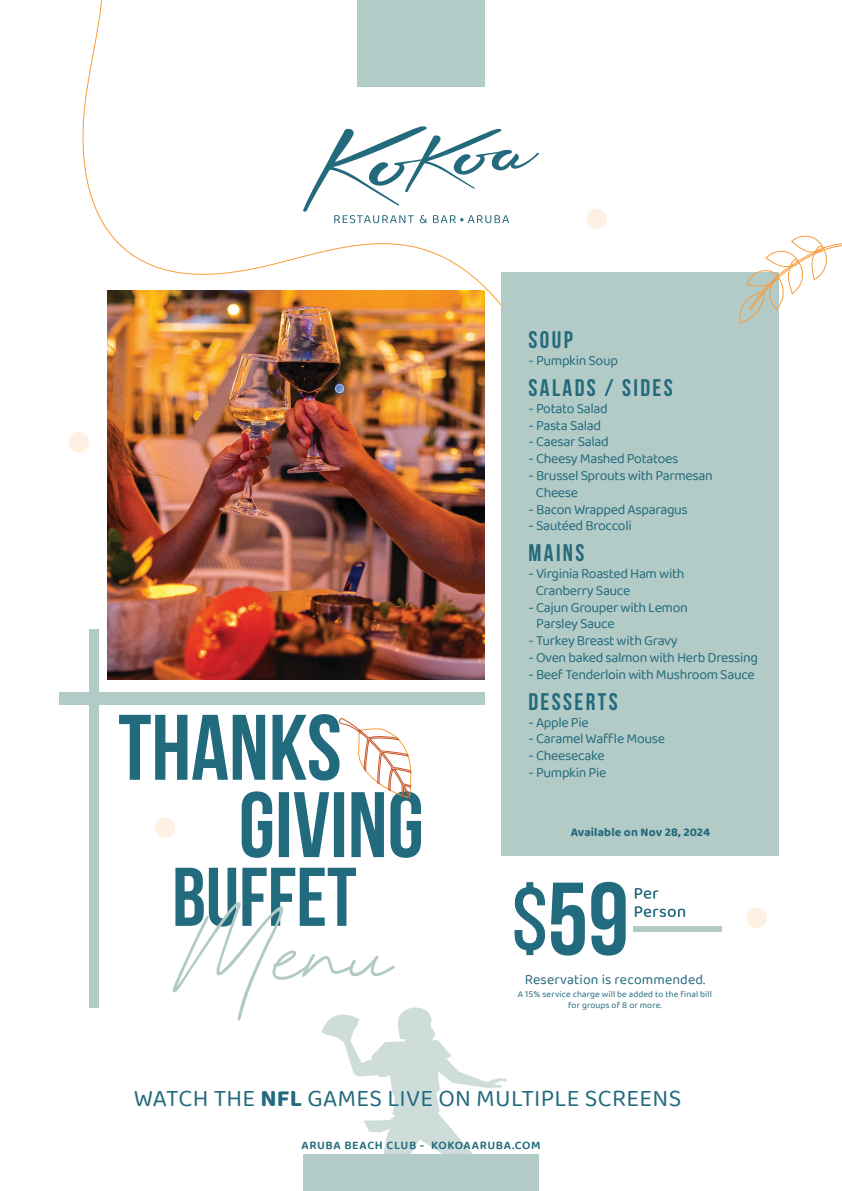
<style>
.page{position:relative;width:842px;height:1191px;background:#fff}
.page>*{position:absolute;margin:0;border:0;box-sizing:border-box;transform-origin:0 0}
.t1{font:700 103px "Bebas Neue";color:#226a7d}
.t2{font:24px "Baloo 2";letter-spacing:.01em;color:#226a7d}
.t3{font:700 24px "Bebas Neue";letter-spacing:.1em;color:#236a7c}
.t4{font:14px/16.8px "Baloo 2";letter-spacing:-.025em;color:#226a7d}
.t5{font:14px "Baloo 2";letter-spacing:.01em;color:#226a7d}
.t6{font:600 12px "Baloo 2";letter-spacing:.05em;color:#236a7c}
.t7{font:700 12px "Baloo 2";letter-spacing:.01em;color:#226a7d}
.t8{font:9px/10.8px "Baloo 2";letter-spacing:.01em;color:#226a7d;text-align:center}
.s1{font-weight:700}
</style>
<div class="page">
<svg style="left:82px;top:0;width:427px;height:363px"></svg>
<div style="left:69px;top:432px;width:20px;height:20px;background:#fef0e2;border-radius:50%"></div>
<div style="left:746px;top:907px;width:21px;height:21px;background:#fef0e2;border-radius:50%"></div>
<div style="left:586px;top:208px;width:21px;height:21px;background:#fef0e2;border-radius:50%"></div>
<div style="left:357px;top:0;width:128px;height:87px;background:#b4ccc7"></div>
<div style="left:303px;top:1155px;width:236px;height:36px;background:#b4ccc7"></div>
<svg style="left:303px;top:126px;width:236px;height:97px"></svg>
<div style="left:60px;top:692px;width:425px;height:13px;background:#b3cbc6"></div>
<div style="left:89px;top:629px;width:9px;height:378px;background:#b3cbc6"></div>
<div style="left:633px;top:926px;width:89px;height:5px;background:#b3cbc6"></div>
<svg style="left:514px;top:882px;width:32px;height:73px"></svg>
<svg style="left:635px;top:906px;width:50px;height:11px"></svg>
<svg style="left:635px;top:888px;width:23px;height:10px"></svg>
<svg style="left:173px;top:867px;width:334px;height:288px"></svg>
<img style="left:108px;top:290px;width:377px;height:389px">
<div style="left:502px;top:272px;width:277px;height:583px;background:#b3cbc6"></div>
<svg style="left:739px;top:236px;width:103px;height:87px"></svg>
<svg style="left:119px;top:714px;width:302px;height:144px"></svg>
<p class="t3" style="left:528px;top:327px;width:46px">SOUP</p>
<p class="t4" style="left:528px;top:353px;width:91px">- Pumpkin Soup</p>
<p class="t3" style="left:528px;top:374px;width:146px">SALADS / SIDES</p>
<p class="t4" style="left:528px;top:400px;width:81px">- Potato Salad</p>
<p class="t4" style="left:528px;top:417px;width:74px">- Pasta Salad</p>
<p class="t4" style="left:528px;top:434px;width:82px">- Caesar Salad</p>
<p class="t4" style="left:528px;top:451px;width:152px">- Cheesy Mashed Potatoes</p>
<p class="t4" style="left:536px;top:468px;width:179px;text-indent:-7px">- Brussel Sprouts with Parmesan<br>Cheese</p>
<p class="t4" style="left:528px;top:501px;width:161px">- Bacon Wrapped Asparagus</p>
<p class="t4" style="left:528px;top:518px;width:105px">- Sautéed Broccoli</p>
<p class="t3" style="left:528px;top:540px;width:58px">MAINS</p>
<p class="t4" style="left:536px;top:566px;width:150px;text-indent:-7px">- Virginia Roasted Ham with<br>Cranberry Sauce</p>
<p class="t4" style="left:536px;top:599px;width:153px;text-indent:-8px">- Cajun Grouper with Lemon<br>Parsley Sauce</p>
<p class="t4" style="left:528px;top:633px;width:151px">- Turkey Breast with Gravy</p>
<p class="t4" style="left:528px;top:650px;width:231px">- Oven baked salmon with Herb Dressing</p>
<p class="t4" style="left:528px;top:666px;width:228px">- Beef Tenderloin with Mushroom Sauce</p>
<p class="t3" style="left:528px;top:688px;width:91px">DESSERTS</p>
<p class="t4" style="left:528px;top:714px;width:62px">- Apple Pie</p>
<p class="t4" style="left:528px;top:731px;width:138px">- Caramel Waffle Mouse</p>
<p class="t4" style="left:528px;top:748px;width:78px">- Cheesecake</p>
<p class="t4" style="left:528px;top:764px;width:79px">- Pumpkin Pie</p>
<p class="t7" style="left:571px;top:824px;width:141px">Available on Nov 28, 2024</p>
<p class="t1" style="left:547px;top:862px;width:83px">59</p>
<p class="t5" style="left:525px;top:970px;width:182px">Reservation is recommended.</p>
<p class="t8" style="left:518px;top:989px;width:196px">A 15% service charge will be added to the final bill for groups of 8 or more.</p>
<p class="t2" style="left:134px;top:1081px;width:549px">WATCH THE <span class="s1">NFL</span> GAMES LIVE ON MULTIPLE SCREENS</p>
<p class="t6" style="left:301px;top:1136px;width:240px">ARUBA BEACH CLUB - KOKOAARUBA.COM</p>
</div>
